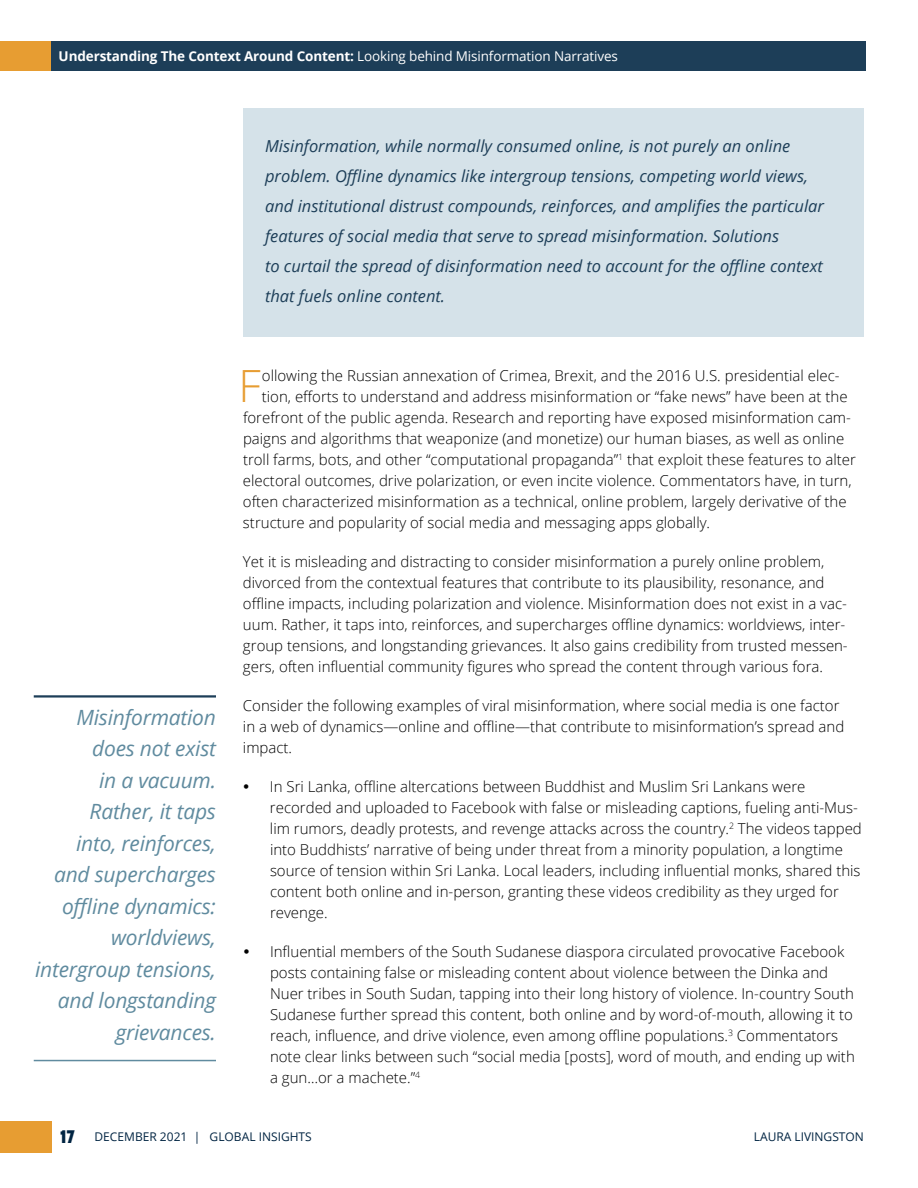
<style>
.page{position:relative;width:918px;height:1188px;background:#fff}
.page>*{position:absolute;margin:0;border:0;box-sizing:border-box;transform-origin:0 0}
.t1{font:300 44.4px "Open Sans";color:#e79d32}
.t2{font:italic 21px/31.5px "Open Sans";letter-spacing:-.01em;color:#608b9f;text-align:right}
.t3{font:800 18px "Korolev";color:#002442}
.t4{font:italic 16.5px/30px "Open Sans";color:#1d3e58}
.t5{font:300 15px/21px "Open Sans";color:#000}
.t6{font:700 13.5px "Open Sans";letter-spacing:-.01em;color:#fff}
.t7{font:12px "Open Sans";color:#002442}
.s1{font-weight:400}
</style>
<div class="page">
<div style="left:0;top:1121px;width:52px;height:32px;background:#e79d32"></div>
<div style="left:50px;top:41px;width:816px;height:29px;background:#1d3e58"></div>
<div style="left:0;top:41px;width:51px;height:29px;background:#e79d32"></div>
<hr style="left:34px;top:695px;width:182px;height:3px;background:#1d3e58">
<hr style="left:34px;top:1060px;width:182px;height:1px;background:#608b9f">
<div style="left:243px;top:108px;width:621px;height:229px;background:#d5e2e9"></div>
<p class="t6" style="left:59px;top:46px;width:561px">Understanding The Context Around Content: <span class="s1">Looking behind Misinformation Narratives</span></p>
<h2 class="t2" style="left:35px;top:701px;width:182px">Misinformation does not exist<br>in a vacuum.<br>Rather, it taps<br>into, reinforces,<br>and supercharges offline dynamics: worldviews, intergroup tensions, and longstanding grievances.</h2>
<p class="t4" style="left:265px;top:131px;width:561px">Misinformation, while normally consumed online, is not purely an online problem. Offline dynamics like intergroup tensions, competing world views, and institutional distrust compounds, reinforces, and amplifies the particular features of social media that serve to spread misinformation. Solutions<br>to curtail the spread of disinformation need to account for the offline context that fuels online content.</p>
<h1 class="t1" style="left:239px;top:355px;width:24px">F</h1>
<p class="t5" style="left:262px;top:364px;width:579px">ollowing the Russian annexation of Crimea, Brexit, and the 2016 U.S. presidential elec-</p>
<p class="t5" style="left:262px;top:385px;width:587px">tion, efforts to understand and address misinformation or “fake news” have been at the</p>
<p class="t5" style="left:243px;top:406px;width:609px">forefront of the public agenda. Research and reporting have exposed misinformation cam-</p>
<p class="t5" style="left:243px;top:427px;width:603px">paigns and algorithms that weaponize (and monetize) our human biases, as well as online</p>
<p class="t5" style="left:243px;top:448px;width:614px">troll farms, bots, and other “computational propaganda”<sup>1</sup> that exploit these features to alter</p>
<p class="t5" style="left:243px;top:469px;width:610px">electoral outcomes, drive polarization, or even incite violence. Commentators have, in turn,</p>
<p class="t5" style="left:243px;top:490px;width:605px">often characterized misinformation as a technical, online problem, largely derivative of the</p>
<p class="t5" style="left:243px;top:511px;width:469px">structure and popularity of social media and messaging apps globally.</p>
<p class="t5" style="left:243px;top:550px;width:606px">Yet it is misleading and distracting to consider misinformation a purely online problem, divorced from the contextual features that contribute to its plausibility, resonance, and offline impacts, including polarization and violence. Misinformation does not exist in a vac&shy;uum. Rather, it taps into, reinforces, and supercharges offline dynamics: worldviews, inter&shy;group tensions, and longstanding grievances. It also gains credibility from trusted messen&shy;gers, often influential community figures who spread the content through various fora.</p>
<p class="t5" style="left:243px;top:694px;width:603px">Consider the following examples of viral misinformation, where social media is one factor in a web of dynamics—online and offline—that contribute to misinformation’s spread and impact.</p>
<p class="t5" style="left:270px;top:775px;width:593px">In Sri Lanka, offline altercations between Buddhist and Muslim Sri Lankans were recorded and uploaded to Facebook with false or misleading captions, fueling anti-Mus&shy;lim rumors, deadly protests, and revenge attacks across the country.<sup>2</sup> The videos tapped into Buddhists’ narrative of being under threat from a minority population, a longtime source of tension within Sri Lanka. Local leaders, including influential monks, shared this content both online and in-person, granting these videos credibility as they urged for revenge.</p>
<p class="t5" style="left:270px;top:940px;width:586px">Influential members of the South Sudanese diaspora circulated provocative Facebook posts containing false or misleading content about violence between the Dinka and Nuer tribes in South Sudan, tapping into their long history of violence. In-country South Sudanese further spread this content, both online and by word-of-mouth, allowing it to reach, influence, and drive violence, even among offline populations.<sup>3</sup> Commentators note clear links between such “social media [posts], word of mouth, and ending up with a gun…or a machete.”<sup>4</sup></p>
<p class="t3" style="left:60px;top:1125px;width:16px">17</p>
<p class="t7" style="left:94px;top:1128px;width:219px">DECEMBER 2021 | GLOBAL INSIGHTS</p>
<p class="t7" style="left:754px;top:1128px;width:112px">LAURA LIVINGSTON</p>
</div>
